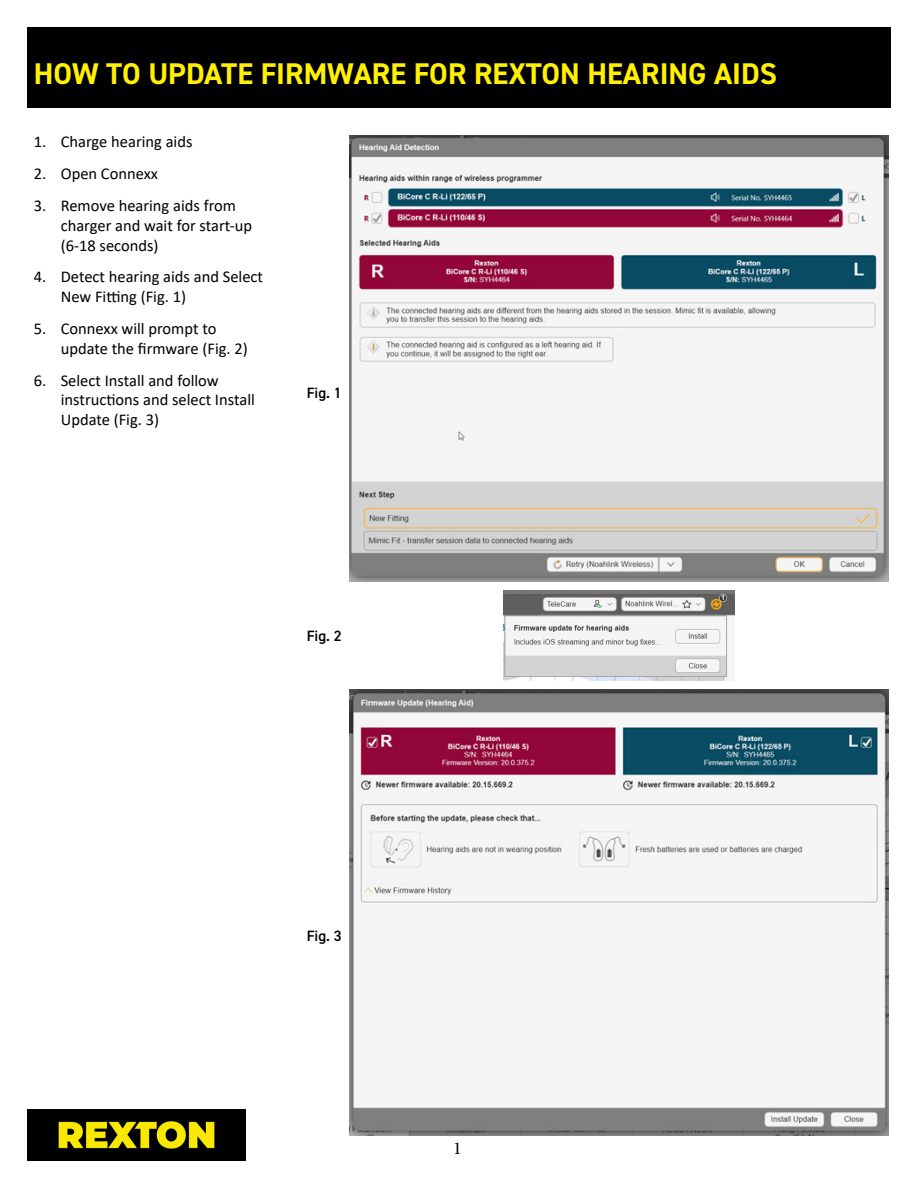
<style>
.page{position:relative;width:918px;height:1188px;background:#fff}
.page>*{position:absolute;margin:0;border:0;box-sizing:border-box;transform-origin:0 0}
.Page_Headline{font:700 30px "DIN2014";color:#fff101}
.t1{font:18px "Minion Pro";color:#000}
.t2{font:16.5px/19.8px "Calibri";color:#000}
.t3{font:600 15px "DIN2014";color:#000}
</style>
<div class="page">
<div style="left:27px;top:27px;width:864px;height:81px;background:#000"></div>
<img style="left:27px;top:1110px;width:219px;height:51px">
<img style="left:349px;top:690px;width:540px;height:445px">
<img style="left:349px;top:135px;width:540px;height:446px">
<img style="left:504px;top:590px;width:230px;height:90px">
<p class="Page_Headline" style="left:34px;top:53px;width:745px">HOW TO UPDATE FIRMWARE FOR REXTON HEARING AIDS</p>
<p class="t2" style="left:34px;top:132px;width:160px">1. Charge hearing aids</p>
<p class="t2" style="left:34px;top:163px;width:126px">2. Open Connexx</p>
<p class="t2" style="left:61px;top:195px;width:193px;text-indent:-27px">3. Remove hearing aids from charger and wait for start-up (6-18 seconds)</p>
<p class="t2" style="left:61px;top:267px;width:204px;text-indent:-27px">4. Detect hearing aids and Select<br>New Fitting (Fig. 1)</p>
<p class="t2" style="left:61px;top:318px;width:189px;text-indent:-27px">5. Connexx will prompt to update the firmware (Fig. 2)</p>
<p class="t2" style="left:61px;top:370px;width:196px;text-indent:-27px">6. Select Install and follow instructions and select Install<br>Update (Fig. 3)</p>
<p class="t3" style="left:307px;top:383px;width:36px">Fig. 1</p>
<p class="t3" style="left:307px;top:626px;width:36px">Fig. 2</p>
<p class="t3" style="left:307px;top:926px;width:36px">Fig. 3</p>
<p class="t1" style="left:453px;top:1136px;width:10px">1</p>
</div>
